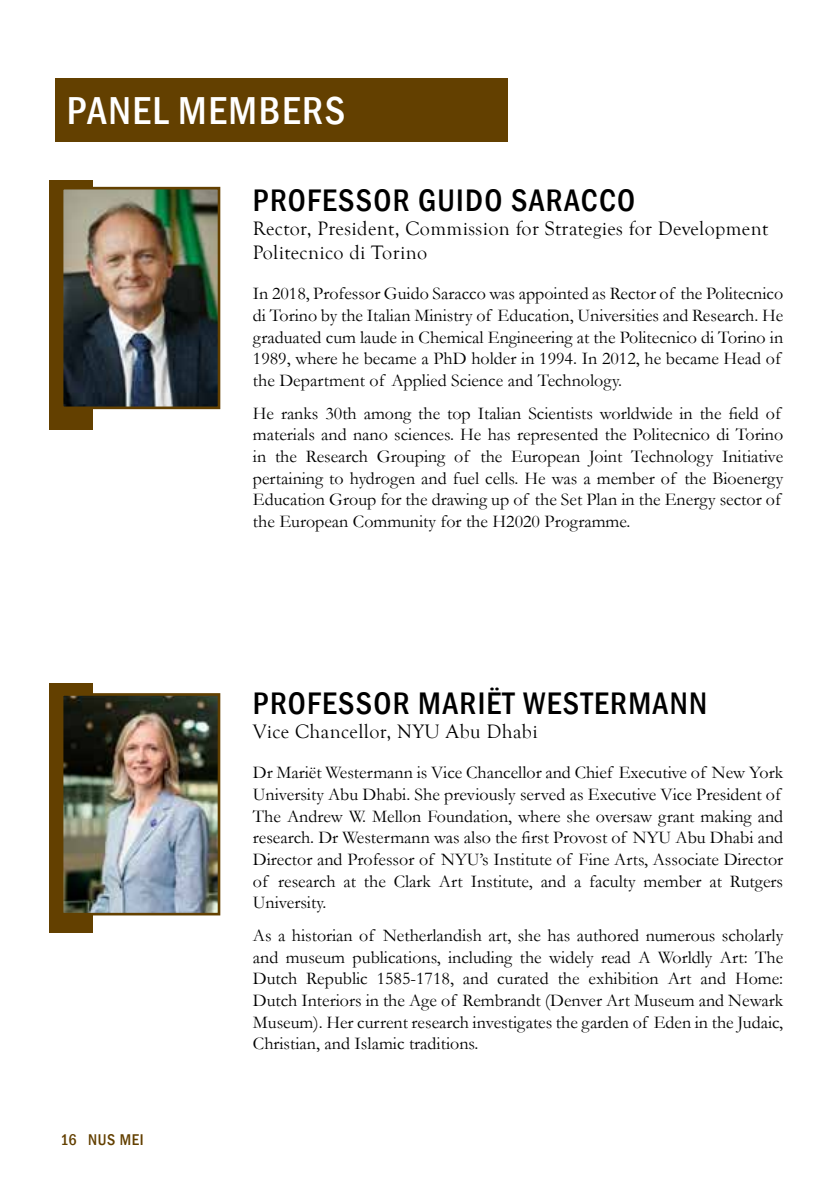
<style>
.page{position:relative;width:840px;height:1191px;background:#fff}
.page>*{position:absolute;margin:0;border:0;box-sizing:border-box;transform-origin:0 0}
.t1{font:500 condensed 40px "Franklin Gothic";letter-spacing:.04em;color:#fff}
.t2{font:500 condensed 32px "Franklin Gothic";letter-spacing:.04em;color:#000}
.t3{font:20px/24px "Goudy Old Style T";letter-spacing:.02em;color:#000}
.t4{font:18px/21.6px "Garamond";color:#000}
.t5{font:500 condensed 16px "Franklin Gothic";letter-spacing:.04em;color:#634000}
</style>
<div class="page">
<div style="left:55px;top:78px;width:453px;height:64px;background:#634000"></div>
<div style="left:49px;top:683px;width:44px;height:250px;background:#634000"></div>
<div style="left:49px;top:180px;width:44px;height:250px;background:#634000"></div>
<img style="left:65px;top:191px;width:151px;height:214px">
<div style="left:61px;top:187px;width:159px;height:222px;border:3px solid #634000"></div>
<img style="left:65px;top:697px;width:151px;height:214px">
<div style="left:61px;top:693px;width:159px;height:222px;border:3px solid #634000"></div>
<h1 class="t1" style="left:67px;top:84px;width:280px">PANEL MEMBERS</h1>
<h2 class="t2" style="left:253px;top:180px;width:383px">PROFESSOR GUIDO SARACCO</h2>
<p class="t3" style="left:253px;top:217px;width:516px">Rector, President, Commission for Strategies for Development<br>Politecnico di Torino</p>
<p class="t4" style="left:253px;top:283px;width:531px">In 2018, Professor Guido Saracco was appointed as Rector of the Politecnico di Torino by the Italian Ministry of Education, Universities and Research. He graduated cum laude in Chemical Engineering at the Politecnico di Torino in 1989, where he became a PhD holder in 1994. In 2012, he became Head of the Department of Applied Science and Technology.</p>
<p class="t4" style="left:253px;top:402px;width:531px">He ranks 30th among the top Italian Scientists worldwide in the field of materials and nano sciences. He has represented the Politecnico di Torino in the Research Grouping of the European Joint Technology Initiative pertaining to hydrogen and fuel cells. He was a member of the Bioenergy Education Group for the drawing up of the Set Plan in the Energy sector of the European Community for the H2020 Programme.</p>
<h2 class="t2" style="left:253px;top:682px;width:455px">PROFESSOR MARIËT WESTERMANN</h2>
<p class="t3" style="left:253px;top:720px;width:286px">Vice Chancellor, NYU Abu Dhabi</p>
<p class="t5" style="left:60px;top:1129px;width:85px">16 NUS MEI</p>
<p class="t4" style="left:253px;top:762px;width:531px">Dr Mariët Westermann is Vice Chancellor and Chief Executive of New York University Abu Dhabi. She previously served as Executive Vice President of The Andrew W. Mellon Foundation, where she oversaw grant making and research. Dr Westermann was also the first Provost of NYU Abu Dhabi and Director and Professor of NYU’s Institute of Fine Arts, Associate Director of research at the Clark Art Institute, and a faculty member at Rutgers University.</p>
<p class="t4" style="left:253px;top:924px;width:531px;text-align:justify">As a historian of Netherlandish art, she has authored numerous scholarly and museum publications, including the widely read A Worldly Art: The Dutch Republic 1585-1718, and curated the exhibition Art and Home:<br>Dutch Interiors in the Age of Rembrandt (Denver Art Museum and Newark Museum). Her current research investigates the garden of Eden in the Judaic, Christian, and Islamic traditions.</p>
</div>
